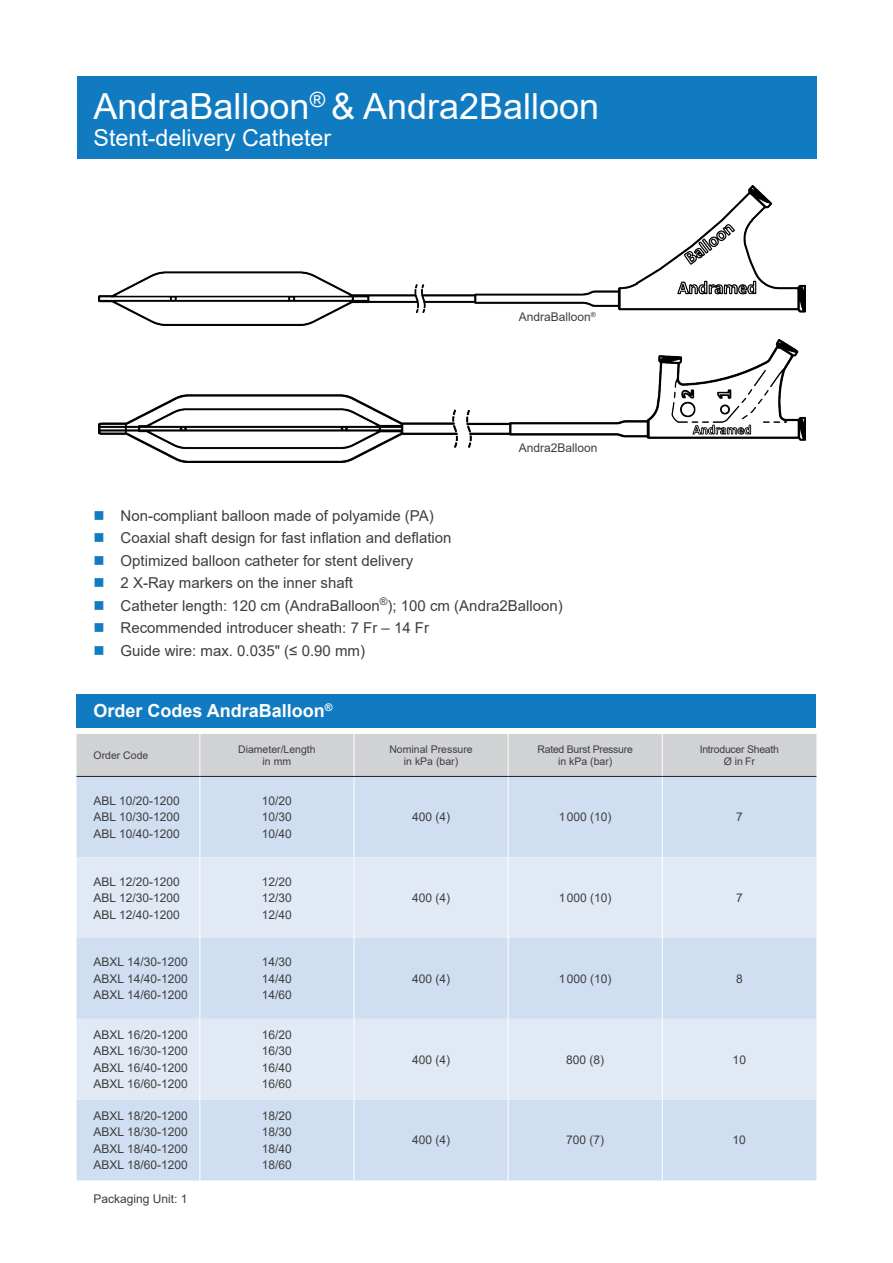
<style>
.page{position:relative;width:893px;height:1263px;background:#fff}
.page>*{position:absolute;margin:0;border:0;box-sizing:border-box;transform-origin:0 0}
.t1{font:36px "Arial";color:#fff}
.t2{font:23.25px "Arial";color:#fff}
.t3{font:700 18px "Arial";color:#fff}
.t4{font:15px "Arial";color:#3e3e3f}
.t5{font:12px/16.5px "Arial";color:#3e3e3f;text-align:justify}
.t6{font:10.5px/12.6px "Arial";color:#3e3e3f;text-align:center}
.t7{font:10.5px/12.6px "Arial";letter-spacing:-.025em;color:#3e3e3f;text-align:center}
.s1{color:#107bc1}
</style>
<div class="page">
<div style="left:77px;top:77px;width:739px;height:82px;background:#107bc1"></div>
<div style="left:77px;top:734px;width:739px;height:42px;background:#d1d2d4"></div>
<div style="left:77px;top:777px;width:739px;height:403px;background:#cfdff1"></div>
<svg style="left:77px;top:857px;width:739px;height:242px;background:#dbe5f3"></svg>
<hr style="left:354px;top:734px;width:1px;height:42px;background:#fff">
<hr style="left:508px;top:734px;width:1px;height:42px;background:#fff">
<hr style="left:354px;top:777px;width:1px;height:80px;background:#fff">
<hr style="left:508px;top:777px;width:1px;height:80px;background:#fff">
<hr style="left:354px;top:857px;width:1px;height:81px;background:#fff">
<hr style="left:508px;top:857px;width:1px;height:81px;background:#fff">
<hr style="left:354px;top:938px;width:1px;height:81px;background:#fff">
<hr style="left:354px;top:1019px;width:1px;height:80px;background:#fff">
<hr style="left:354px;top:1099px;width:1px;height:81px;background:#fff">
<hr style="left:662px;top:777px;width:1px;height:80px;background:#fff">
<hr style="left:662px;top:857px;width:1px;height:81px;background:#fff">
<hr style="left:508px;top:938px;width:1px;height:81px;background:#fff">
<hr style="left:662px;top:938px;width:1px;height:81px;background:#fff">
<hr style="left:508px;top:1019px;width:1px;height:80px;background:#fff">
<hr style="left:662px;top:1019px;width:1px;height:80px;background:#fff">
<hr style="left:508px;top:1099px;width:1px;height:81px;background:#fff">
<hr style="left:662px;top:1099px;width:1px;height:81px;background:#fff">
<hr style="left:662px;top:734px;width:1px;height:42px;background:#fff">
<hr style="left:200px;top:776px;width:154px;height:1px;background:#231f20">
<hr style="left:354px;top:776px;width:154px;height:1px;background:#231f20">
<hr style="left:508px;top:776px;width:154px;height:1px;background:#231f20">
<hr style="left:662px;top:776px;width:154px;height:1px;background:#231f20">
<hr style="left:199px;top:777px;width:1px;height:80px;background:#fff">
<hr style="left:199px;top:857px;width:1px;height:81px;background:#fff">
<hr style="left:199px;top:938px;width:1px;height:81px;background:#fff">
<hr style="left:199px;top:1019px;width:1px;height:80px;background:#fff">
<hr style="left:199px;top:1099px;width:1px;height:81px;background:#fff">
<hr style="left:199px;top:734px;width:1px;height:42px;background:#fff">
<hr style="left:77px;top:776px;width:123px;height:1px;background:#231f20">
<div style="left:77px;top:694px;width:739px;height:33px;background:#107bc1"></div>
<img style="left:99px;top:185px;width:706px;height:140px">
<img style="left:99px;top:339px;width:706px;height:123px">
<h1 class="t1" style="left:94px;top:81px;width:507px">AndraBalloon<sup>®</sup> &amp; Andra2Balloon</h1>
<h2 class="t2" style="left:94px;top:121px;width:239px">Stent-delivery Catheter</h2>
<p class="t5" style="left:519px;top:308px;width:79px">AndraBalloon<sup>®</sup></p>
<p class="t5" style="left:519px;top:439px;width:80px">Andra2Balloon</p>
<p class="t4" style="left:94px;top:505px;width:342px"><span class="s1">■</span> Non-compliant balloon made of polyamide (PA)</p>
<p class="t4" style="left:94px;top:528px;width:360px"><span class="s1">■</span> Coaxial shaft design for fast inflation and deflation</p>
<p class="t4" style="left:94px;top:550px;width:321px"><span class="s1">■</span> Optimized balloon catheter for stent delivery</p>
<p class="t4" style="left:94px;top:573px;width:261px"><span class="s1">■</span> 2 X-Ray markers on the inner shaft</p>
<p class="t4" style="left:94px;top:595px;width:471px"><span class="s1">■</span> Catheter length: 120 cm (AndraBalloon<sup>®</sup>); 100 cm (Andra2Balloon)</p>
<p class="t4" style="left:94px;top:618px;width:337px"><span class="s1">■</span> Recommended introducer sheath: 7 Fr – 14 Fr</p>
<p class="t4" style="left:94px;top:640px;width:273px"><span class="s1">■</span> Guide wire: max. 0.035" (≤ 0.90 mm)</p>
<h3 class="t3" style="left:94px;top:698px;width:241px">Order Codes AndraBalloon<sup>®</sup></h3>
<p class="t6" style="left:94px;top:749px;width:56px">Order Code</p>
<p class="t6" style="left:238px;top:743px;width:79px">Diameter/Length in mm</p>
<p class="t6" style="left:389px;top:743px;width:85px">Nominal Pressure in kPa (bar)</p>
<p class="t7" style="left:537px;top:743px;width:97px">Rated Burst Pressure in kPa (bar)</p>
<p class="t7" style="left:700px;top:743px;width:81px">Introducer Sheath<br>Ø in Fr</p>
<p class="t5" style="left:94px;top:792px;width:88px">ABL 10/20-1200<br>ABL 10/30-1200<br>ABL 10/40-1200</p>
<p class="t5" style="left:262px;top:792px;width:32px">10/20<br>10/30<br>10/40</p>
<p class="t5" style="left:412px;top:809px;width:40px">400 (4)</p>
<p class="t5" style="left:559px;top:809px;width:54px">1000 (10)</p>
<p class="t5" style="left:736px;top:809px;width:8px">7</p>
<p class="t5" style="left:94px;top:873px;width:88px">ABL 12/20-1200<br>ABL 12/30-1200<br>ABL 12/40-1200</p>
<p class="t5" style="left:262px;top:873px;width:32px">12/20<br>12/30<br>12/40</p>
<p class="t5" style="left:94px;top:954px;width:96px">ABXL 14/30-1200<br>ABXL 14/40-1200<br>ABXL 14/60-1200</p>
<p class="t5" style="left:262px;top:954px;width:32px">14/30<br>14/40<br>14/60</p>
<p class="t5" style="left:94px;top:1026px;width:96px">ABXL 16/20-1200<br>ABXL 16/30-1200<br>ABXL 16/40-1200<br>ABXL 16/60-1200</p>
<p class="t5" style="left:262px;top:1026px;width:32px">16/20<br>16/30<br>16/40<br>16/60</p>
<p class="t5" style="left:93px;top:1107px;width:96px">ABXL 18/20-1200<br>ABXL 18/30-1200<br>ABXL 18/40-1200<br>ABXL 18/60-1200</p>
<p class="t5" style="left:262px;top:1107px;width:32px">18/20<br>18/30<br>18/40<br>18/60</p>
<p class="t5" style="left:94px;top:1190px;width:96px">Packaging Unit: 1</p>
<p class="t5" style="left:412px;top:889px;width:40px">400 (4)</p>
<p class="t5" style="left:559px;top:889px;width:54px">1000 (10)</p>
<p class="t5" style="left:736px;top:889px;width:8px">7</p>
<p class="t5" style="left:412px;top:970px;width:40px">400 (4)</p>
<p class="t5" style="left:559px;top:970px;width:54px">1000 (10)</p>
<p class="t5" style="left:736px;top:970px;width:8px">8</p>
<p class="t5" style="left:412px;top:1051px;width:40px">400 (4)</p>
<p class="t5" style="left:566px;top:1051px;width:40px">800 (8)</p>
<p class="t5" style="left:733px;top:1051px;width:15px">10</p>
<p class="t5" style="left:412px;top:1132px;width:40px">400 (4)</p>
<p class="t5" style="left:566px;top:1132px;width:40px">700 (7)</p>
<p class="t5" style="left:733px;top:1132px;width:15px">10</p>
</div>
